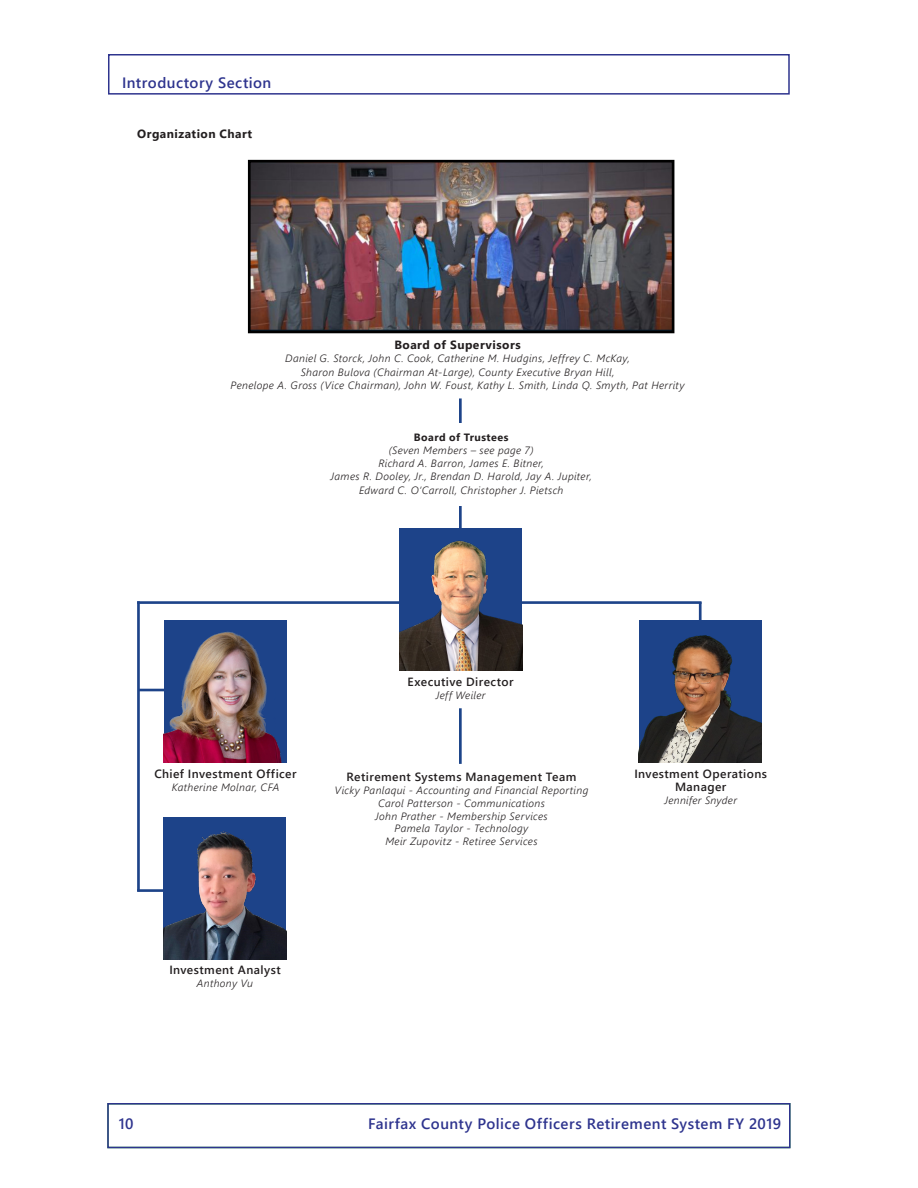
<style>
.page{position:relative;width:918px;height:1188px;background:#fff}
.page>*{position:absolute;margin:0;border:0;box-sizing:border-box;transform-origin:0 0}
.t1{font:600 15px "Segoe UI";letter-spacing:.03em;color:#2e348e}
.t2{font:600 11.85px/13.2px "Segoe UI";letter-spacing:.035em;color:#231f20;text-align:center}
.t3{font:700 11.85px "Segoe UI";letter-spacing:.04em;color:#231f20}
.t4{font:italic 300 10.5px/13.2px "Segoe UI";letter-spacing:.035em;color:#231f20;text-align:center}
.s1{font-weight:700;font-style:normal}
</style>
<div class="page">
<div style="left:108px;top:54px;width:682px;height:41px;border:2px solid #2e348e"></div>
<div style="left:107px;top:1103px;width:683px;height:45px;border:2px solid #2e348e"></div>
<img style="left:252px;top:164px;width:418px;height:165px">
<div style="left:248px;top:160px;width:426px;height:173px;border:3px solid #000"></div>
<hr style="left:459px;top:398px;width:3px;height:146px;background:#1d4389">
<hr style="left:137px;top:889px;width:37px;height:3px;background:#1d4389">
<hr style="left:138px;top:689px;width:37px;height:2px;background:#1d4389">
<hr style="left:137px;top:601px;width:3px;height:290px;background:#1d4389">
<hr style="left:137px;top:601px;width:565px;height:3px;background:#1d4389">
<div style="left:268px;top:423px;width:387px;height:83px;background:#fff"></div>
<hr style="left:699px;top:602px;width:3px;height:42px;background:#1d4389">
<img style="left:164px;top:620px;width:122px;height:143px">
<div style="left:399px;top:528px;width:123px;height:143px;background:#1d4389"></div>
<img style="left:399px;top:540px;width:123px;height:131px">
<div style="left:639px;top:620px;width:122px;height:143px;background:#1d4389"></div>
<img style="left:639px;top:635px;width:122px;height:128px">
<div style="left:164px;top:817px;width:122px;height:143px;background:#1d4389"></div>
<img style="left:164px;top:831px;width:122px;height:129px">
<hr style="left:459px;top:708px;width:3px;height:56px;background:#1c4489">
<h1 class="t1" style="left:122px;top:69px;width:151px">Introductory Section</h1>
<p class="t3" style="left:137px;top:123px;width:117px">Organization Chart</p>
<p class="t3" style="left:394px;top:334px;width:128px">Board of Supervisors</p>
<p class="t4" style="left:231px;top:350px;width:456px">Daniel G. Storck, John C. Cook, Catherine M. Hudgins, Jeffrey C. McKay,<br>Sharon Bulova (Chairman At-Large), County Executive Bryan Hill,<br>Penelope A. Gross (Vice Chairman), John W. Foust, Kathy L. Smith, Linda Q. Smyth, Pat Herrity</p>
<p class="t4" style="left:331px;top:429px;width:263px"><span class="s1">Board of Trustees<br></span>(Seven Members – see page 7)<br>Richard A. Barron, James E. Bitner,<br>James R. Dooley, Jr., Brendan D. Harold, Jay A. Jupiter, Edward C. O’Carroll, Christopher J. Pietsch</p>
<p class="t2" style="left:154px;top:766px;width:144px">Chief Investment Officer</p>
<p class="t4" style="left:172px;top:779px;width:109px">Katherine Molnar, CFA</p>
<p class="t2" style="left:408px;top:675px;width:107px">Executive Director</p>
<p class="t4" style="left:436px;top:687px;width:51px">Jeff Weiler</p>
<p class="t2" style="left:347px;top:770px;width:231px">Retirement Systems Management Team</p>
<p class="t4" style="left:335px;top:782px;width:255px;line-height:12.8px">Vicky Panlaqui - Accounting and Financial Reporting Carol Patterson - Communications<br>John Prather - Membership Services<br>Pamela Taylor - Technology<br>Meir Zupovitz - Retiree Services</p>
<p class="t2" style="left:169px;top:963px;width:113px">Investment Analyst</p>
<p class="t4" style="left:197px;top:975px;width:58px">Anthony Vu</p>
<p class="t2" style="left:634px;top:766px;width:134px">Investment Operations<br>Manager</p>
<p class="t4" style="left:664px;top:792px;width:74px">Jennifer Snyder</p>
<h1 class="t1" style="left:119px;top:1109px;width:16px">10</h1>
<h1 class="t1" style="left:368px;top:1109px;width:414px">Fairfax County Police Officers Retirement System FY 2019</h1>
</div>
